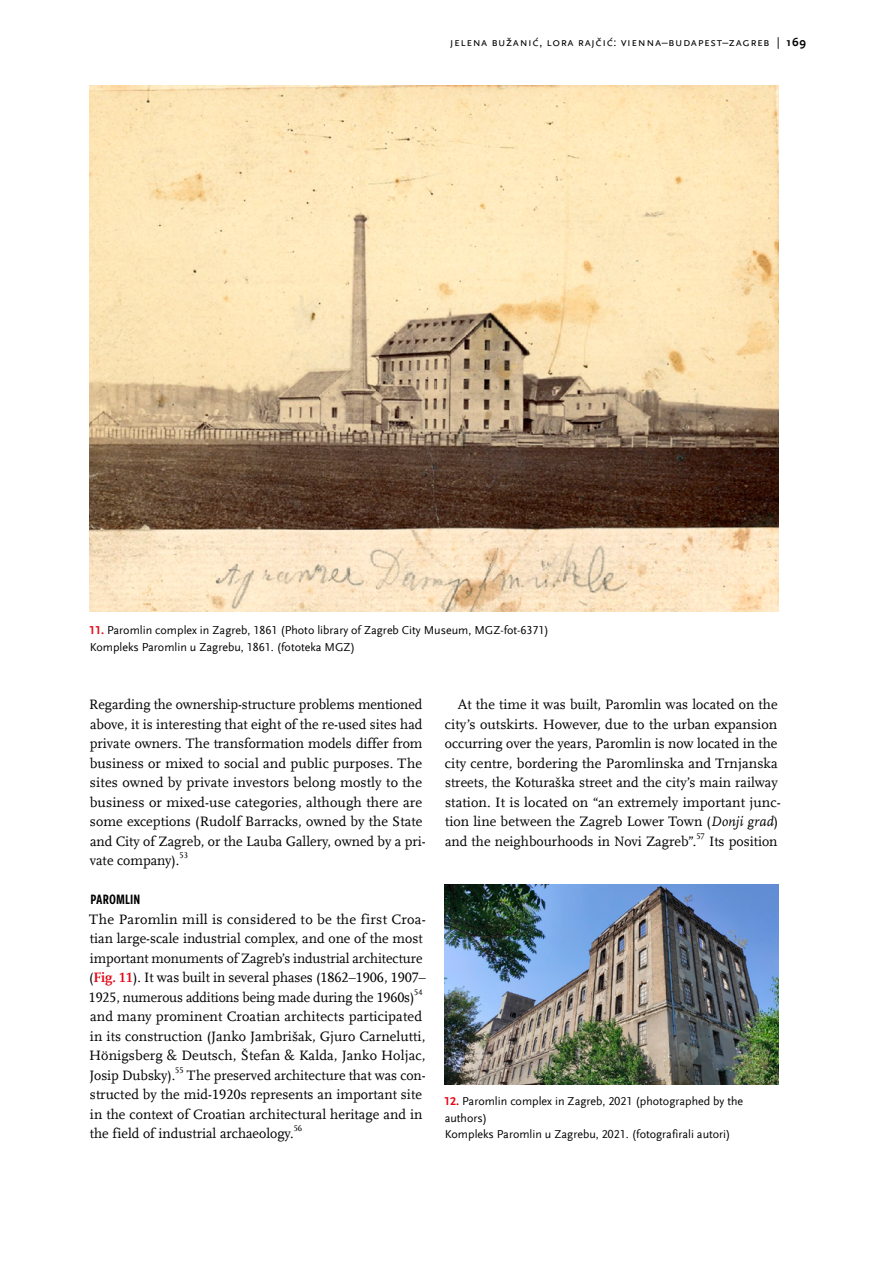
<style>
.page{position:relative;width:893px;height:1263px;background:#fff}
.page>*{position:absolute;margin:0;border:0;box-sizing:border-box;transform-origin:0 0}
.Međunaslov_small_lin{font:15px "Freight Sans Cmp Pro Semi";letter-spacing:.005em;color:#000}
.Body{font:14.25px/19.5px "Scala Offc Pro";letter-spacing:.005em;color:#000}
.Bodyfirst{font:14.25px/19.5px "Scala Offc Pro";color:#000}
.Legenda{font:12px/16.5px "Scala Sans Offc Pro";color:#000}
.t1{font:12px "Scala Sans Sc Offc Pro";letter-spacing:.05em;color:#000}
.Bodyfirst-2{font:8.55px "Scala Offc Pro";color:#000}
.Body-2{font:8.55px "Scala Offc Pro";color:#000}
.s1{font-weight:700}
.s2{font-weight:700;color:#e30613}
.s3{font-style:italic}
</style>
<div class="page">
<img style="left:89px;top:85px;width:689px;height:527px">
<img style="left:444px;top:885px;width:334px;height:199px">
<p class="t1" style="left:450px;top:35px;width:358px">jelena bužanić, lora rajčić: vienna–budapest–zagreb | <span class="s1">169</span></p>
<p class="Legenda" style="left:89px;top:622px;width:461px"><span class="s2">11.</span> Paromlin complex in Zagreb, 1861 (Photo library of Zagreb City Museum, MGZ-fot-6371)</p>
<p class="Legenda" style="left:90px;top:638px;width:267px">Kompleks Paromlin u Zagrebu, 1861. (fototeka MGZ)</p>
<p class="Body" style="left:89px;top:695px;width:338px">Regarding the ownership-structure problems mentioned above, it is interesting that eight of the re-used sites had private owners. The transformation models differ from business or mixed to social and public purposes. The sites owned by private investors belong mostly to the business or mixed-use categories, although there are some exceptions (Rudolf Barracks, owned by the State and City of Zagreb, or the Lauba Gallery, owned by a pri&shy;vate company).</p>
<p class="Body-2" style="left:180px;top:850px;width:10px">53</p>
<p class="Međunaslov_small_lin" style="left:90px;top:889px;width:52px">PAROMLIN</p>
<p class="Bodyfirst" style="left:89px;top:909px;width:339px">The Paromlin mill is considered to be the first Croa&shy;tian large-scale industrial complex, and one of the most important monuments of Zagreb’s industrial architecture (<span class="s2">Fig. 11</span>). It was built in several phases (1862–1906, 1907– 1925, numerous additions being made during the 1960s)</p>
<p class="Bodyfirst-2" style="left:414px;top:987px;width:10px">54</p>
<p class="Bodyfirst" style="left:89px;top:1007px;width:338px">and many prominent Croatian architects participated in its construction (Janko Jambrišak, Gjuro Carnelutti, Hönigsberg &amp; Deutsch, Štefan &amp; Kalda, Janko Holjac, Josip Dubsky).</p>
<p class="Bodyfirst-2" style="left:175px;top:1065px;width:10px">55</p>
<p class="Bodyfirst" style="left:90px;top:1065px;width:337px;text-indent:97px">The preserved architecture that was con&shy;structed by the mid-1920s represents an important site in the context of Croatian architectural heritage and in the field of industrial archaeology.</p>
<p class="Bodyfirst-2" style="left:294px;top:1123px;width:10px">56</p>
<p class="Body" style="left:445px;top:695px;width:337px;text-indent:13px">At the time it was built, Paromlin was located on the city’s outskirts. However, due to the urban expansion occurring over the years, Paromlin is now located in the city centre, bordering the Paromlinska and Trnjanska streets, the Koturaška street and the city’s main railway station. It is located on “an extremely important junc&shy;tion line between the Zagreb Lower Town (<span class="s3">Donji grad</span>) and the neighbourhoods in Novi Zagreb”.</p>
<p class="Body-2" style="left:696px;top:831px;width:10px">57</p>
<p class="Body" style="left:709px;top:831px;width:70px">Its position</p>
<p class="Legenda" style="left:444px;top:1093px;width:301px"><span class="s2">12.</span> Paromlin complex in Zagreb, 2021 (photographed by the authors)</p>
<p class="Legenda" style="left:445px;top:1126px;width:287px">Kompleks Paromlin u Zagrebu, 2021. (fotografirali autori)</p>
</div>
